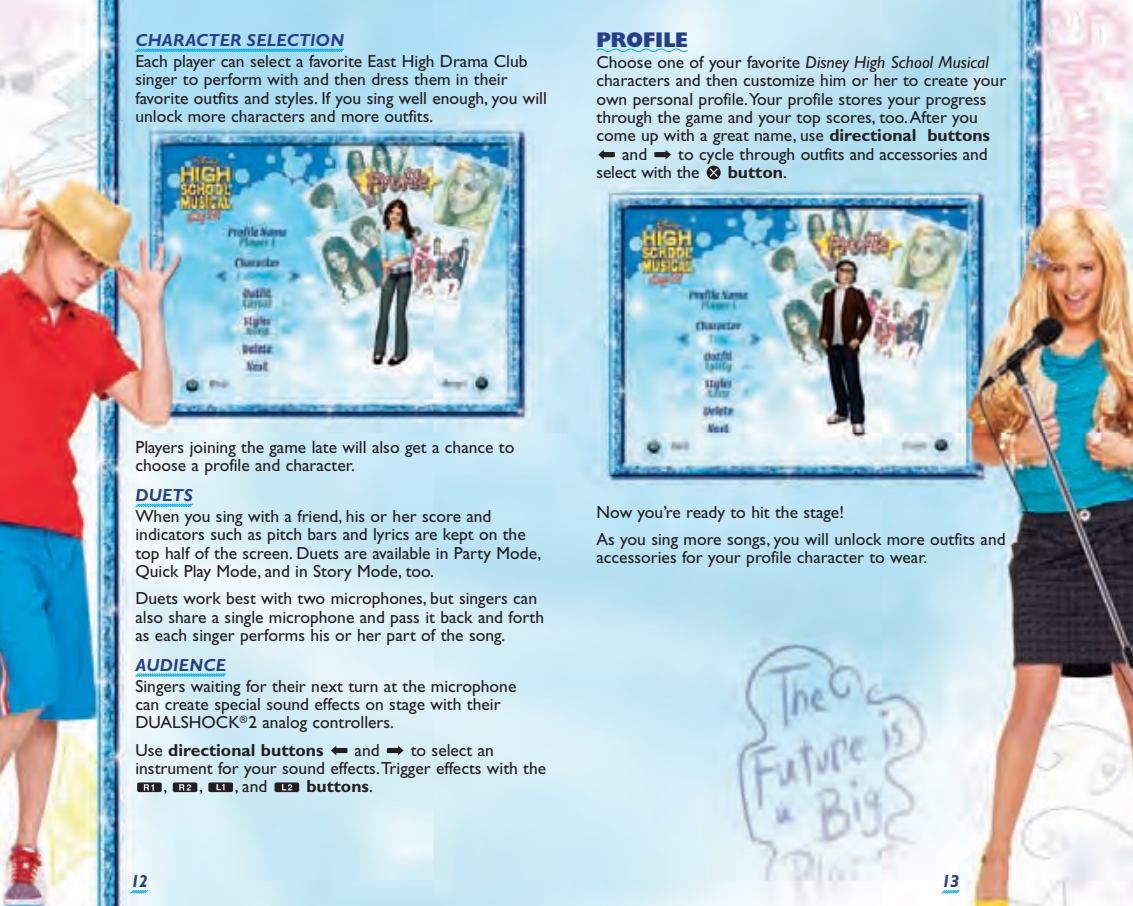
<style>
.page{position:relative;width:1133px;height:906px;background:#fff}
.page>*{position:absolute;margin:0;border:0;box-sizing:border-box;transform-origin:0 0}
.t1{font:21px "Gill Sans Extra Bold Display";letter-spacing:-.005em;color:#253f8e}
.t2{font:17.5px/18.4px "Gill Sans";color:#231f20}
.t3{font:700 17.5px "Gill Sans";color:#231f20}
.t4{font:italic 700 17.5px "Gill Sans";letter-spacing:.015em;color:#253f8e}
.s1{font-style:italic}
.s2{font-weight:700}
.s3{font-weight:400}
</style>
<div class="page">
<img style="left:0;top:0;width:1133px;height:906px">
<svg style="left:135px;top:48px;width:210px;height:5px"></svg>
<svg style="left:135px;top:503px;width:59px;height:5px"></svg>
<svg style="left:135px;top:673px;width:92px;height:4px"></svg>
<svg style="left:331px;top:746px;width:16px;height:9px"></svg>
<svg style="left:387px;top:746px;width:16px;height:9px"></svg>
<svg style="left:137px;top:782px;width:25px;height:10px"></svg>
<svg style="left:173px;top:782px;width:24px;height:10px"></svg>
<svg style="left:208px;top:782px;width:25px;height:10px"></svg>
<svg style="left:274px;top:782px;width:25px;height:10px"></svg>
<svg style="left:130px;top:889px;width:19px;height:5px"></svg>
<svg style="left:595px;top:47px;width:94px;height:6px"></svg>
<svg style="left:598px;top:150px;width:17px;height:9px"></svg>
<svg style="left:654px;top:150px;width:17px;height:9px"></svg>
<div style="left:707px;top:166px;width:13px;height:14px;background:#231f20;border-radius:50%"></div>
<svg style="left:710px;top:168px;width:8px;height:9px"></svg>
<svg style="left:941px;top:889px;width:19px;height:5px"></svg>
<p class="t4" style="left:135px;top:30px;width:210px">CHARACTER SELECTION</p>
<p class="t2" style="left:135px;top:52px;width:413px">Each player can select a favorite East High Drama Club singer to perform with and then dress them in their favorite outfits and styles. If you sing well enough, you will unlock more characters and more outfits.</p>
<p class="t1" style="left:596px;top:27px;width:93px">PROFILE</p>
<p class="t2" style="left:596px;top:53px;width:394px">Choose one of your favorite <span class="s1">Disney High School Musical</span></p>
<p class="t2" style="left:596px;top:71px;width:411px">characters and then customize him or her to create your</p>
<p class="t2" style="left:596px;top:90px;width:392px">own personal profile.Your profile stores your progress</p>
<p class="t2" style="left:596px;top:108px;width:383px">through the game and your top scores, too. After you</p>
<p class="t2" style="left:596px;top:126px;width:395px">come up with a great name, use <span class="s2">directional buttons</span></p>
<p class="t2" style="left:622px;top:145px;width:27px">and</p>
<p class="t2" style="left:596px;top:145px;width:393px;text-indent:82px">to cycle through outfits and accessories and select with the</p>
<p class="t3" style="left:728px;top:162px;width:61px">button<span class="s3">.</span></p>
<p class="t2" style="left:135px;top:438px;width:380px">Players joining the game late will also get a chance to choose a profile and character.</p>
<p class="t4" style="left:135px;top:485px;width:59px">DUETS</p>
<p class="t2" style="left:135px;top:507px;width:407px">When you sing with a friend, his or her score and indicators such as pitch bars and lyrics are kept on the top half of the screen. Duets are available in Party Mode, Quick Play Mode, and in Story Mode, too.</p>
<p class="t2" style="left:135px;top:589px;width:410px">Duets work best with two microphones, but singers can also share a single microphone and pass it back and forth as each singer performs his or her part of the song.</p>
<p class="t4" style="left:135px;top:655px;width:92px">AUDIENCE</p>
<p class="t2" style="left:135px;top:677px;width:382px">Singers waiting for their next turn at the microphone can create special sound effects on stage with their<br>DUALSHOCK<sup>®</sup>2 analog controllers.</p>
<p class="t3" style="left:135px;top:739px;width:190px"><span class="s3">Use</span> directional buttons</p>
<p class="t2" style="left:355px;top:741px;width:27px">and</p>
<p class="t2" style="left:411px;top:741px;width:85px">to select an</p>
<p class="t2" style="left:135px;top:759px;width:412px">instrument for your sound effects. Trigger effects with the</p>
<p class="t2" style="left:164px;top:777px;width:5px">,</p>
<p class="t2" style="left:199px;top:777px;width:5px">,</p>
<p class="t2" style="left:235px;top:777px;width:34px">, and</p>
<p class="t3" style="left:306px;top:776px;width:68px">buttons<span class="s3">.</span></p>
<p class="t4" style="left:130px;top:871px;width:19px">12</p>
<p class="t2" style="left:596px;top:498px;width:411px;line-height:27.1px">Now you’re ready to hit the stage!<br>As you sing more songs, you will unlock more outfits and</p>
<p class="t2" style="left:596px;top:548px;width:332px">accessories for your profile character to wear.</p>
<p class="t4" style="left:941px;top:871px;width:19px">13</p>
</div>
